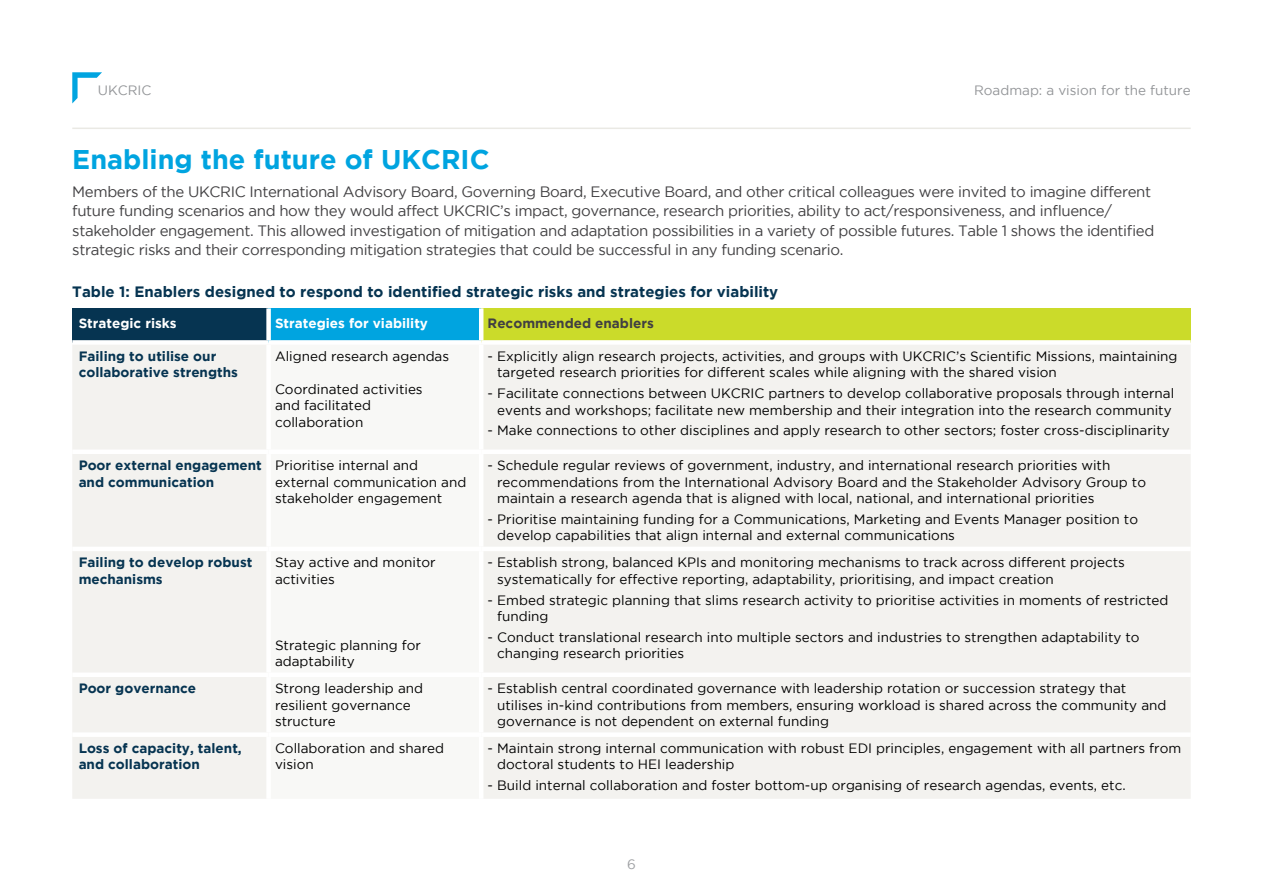
<style>
.page{position:relative;width:1263px;height:893px;background:#fff}
.page>*{position:absolute;margin:0;border:0;box-sizing:border-box;transform-origin:0 0}
.t1{font:700 27px "Gotham";color:#00a4e0}
.t2{font:15px/19.5px "Gotham";letter-spacing:-.025em;color:#414042}
.t3{font:700 15px "Gotham";color:#063451}
.t4{font:13.5px/16.5px "Gotham";color:#000}
.t5{font:700 13.5px/16.5px "Gotham";color:#063451}
.t6{font:700 13.5px "Gotham";color:#fff}
.t7{font:13.5px "Gotham";color:#939598}
.t8{font:700 13.5px "Gotham";color:#414042}
.t9{font:13.5px "Gotham";color:#9d9fa2}
</style>
<div class="page">
<svg style="left:72px;top:72px;width:30px;height:31px"></svg>
<hr style="left:72px;top:128px;width:1119px;height:1px;background:#eae9e4">
<div style="left:72px;top:308px;width:197px;height:34px;background:#063451"></div>
<div style="left:269px;top:308px;width:212px;height:34px;background:#00a4e0"></div>
<div style="left:481px;top:308px;width:710px;height:34px;background:#cbdb2a"></div>
<div style="left:72px;top:345px;width:1119px;height:454px;background:#f3f2ef"></div>
<div style="left:271px;top:345px;width:208px;height:454px;background:#f8f8f6"></div>
<div style="left:266px;top:308px;width:5px;height:32px;background:#fff"></div>
<hr style="left:479px;top:308px;width:4px;height:32px;background:#fff">
<div style="left:72px;top:340px;width:197px;height:5px;background:#fff"></div>
<div style="left:269px;top:340px;width:212px;height:5px;background:#fff"></div>
<div style="left:266px;top:345px;width:5px;height:105px;background:#fff"></div>
<div style="left:481px;top:340px;width:710px;height:5px;background:#fff"></div>
<hr style="left:479px;top:345px;width:4px;height:105px;background:#fff">
<hr style="left:72px;top:450px;width:197px;height:4px;background:#fff">
<hr style="left:269px;top:450px;width:212px;height:4px;background:#fff">
<div style="left:266px;top:454px;width:5px;height:93px;background:#fff"></div>
<hr style="left:481px;top:450px;width:710px;height:4px;background:#fff">
<hr style="left:479px;top:454px;width:4px;height:93px;background:#fff">
<hr style="left:72px;top:547px;width:197px;height:4px;background:#fff">
<hr style="left:269px;top:547px;width:212px;height:4px;background:#fff">
<hr style="left:481px;top:547px;width:710px;height:4px;background:#fff">
<div style="left:266px;top:551px;width:5px;height:121px;background:#fff"></div>
<hr style="left:479px;top:551px;width:4px;height:121px;background:#fff">
<div style="left:72px;top:672px;width:197px;height:5px;background:#fff"></div>
<div style="left:269px;top:672px;width:212px;height:5px;background:#fff"></div>
<div style="left:266px;top:677px;width:5px;height:55px;background:#fff"></div>
<div style="left:481px;top:672px;width:710px;height:5px;background:#fff"></div>
<hr style="left:479px;top:677px;width:4px;height:55px;background:#fff">
<div style="left:72px;top:732px;width:197px;height:5px;background:#fff"></div>
<div style="left:269px;top:732px;width:212px;height:5px;background:#fff"></div>
<div style="left:266px;top:737px;width:5px;height:62px;background:#fff"></div>
<div style="left:481px;top:732px;width:710px;height:5px;background:#fff"></div>
<hr style="left:479px;top:737px;width:4px;height:62px;background:#fff">
<p class="t7" style="left:98px;top:83px;width:55px">UKCRIC</p>
<p class="t7" style="left:974px;top:83px;width:218px">Roadmap: a vision for the future</p>
<h1 class="t1" style="left:72px;top:143px;width:419px">Enabling the future of UKCRIC</h1>
<p class="t2" style="left:72px;top:181px;width:1083px">Members of the UKCRIC International Advisory Board, Governing Board, Executive Board, and other critical colleagues were invited to imagine different future funding scenarios and how they would affect UKCRIC’s impact, governance, research priorities, ability to act/responsiveness, and influence/ stakeholder engagement. This allowed investigation of mitigation and adaptation possibilities in a variety of possible futures. Table 1 shows the identified strategic risks and their corresponding mitigation strategies that could be successful in any funding scenario.</p>
<p class="t3" style="left:72px;top:283px;width:707px">Table 1: Enablers designed to respond to identified strategic risks and strategies for viability</p>
<p class="t6" style="left:79px;top:316px;width:99px">Strategic risks</p>
<p class="t6" style="left:275px;top:316px;width:155px">Strategies for viability</p>
<p class="t8" style="left:488px;top:316px;width:168px">Recommended enablers</p>
<p class="t5" style="left:79px;top:347px;width:161px">Failing to utilise our collaborative strengths</p>
<p class="t4" style="left:275px;top:348px;width:176px">Aligned research agendas</p>
<p class="t4" style="left:275px;top:381px;width:149px">Coordinated activities and facilitated collaboration</p>
<p class="t4" style="left:497px;top:348px;width:682px;text-indent:-10px">- Explicitly align research projects, activities, and groups with UKCRIC’s Scientific Missions, maintaining targeted research priorities for different scales while aligning with the shared vision</p>
<p class="t4" style="left:488px;top:385px;width:688px;text-align:center">- Facilitate connections between UKCRIC partners to develop collaborative proposals through internal events and workshops; facilitate new membership and their integration into the research community</p>
<p class="t4" style="left:488px;top:422px;width:684px">- Make connections to other disciplines and apply research to other sectors; foster cross-disciplinarity</p>
<p class="t5" style="left:79px;top:457px;width:185px">Poor external engagement and communication</p>
<p class="t4" style="left:275px;top:457px;width:193px">Prioritise internal and external communication and stakeholder engagement</p>
<p class="t4" style="left:497px;top:457px;width:650px;text-indent:-10px">- Schedule regular reviews of government, industry, and international research priorities with recommendations from the International Advisory Board and the Stakeholder Advisory Group to maintain a research agenda that is aligned with local, national, and international priorities</p>
<p class="t4" style="left:497px;top:511px;width:642px;text-indent:-10px">- Prioritise maintaining funding for a Communications, Marketing and Events Manager position to develop capabilities that align internal and external communications</p>
<p class="t5" style="left:79px;top:554px;width:175px">Failing to develop robust mechanisms</p>
<p class="t4" style="left:275px;top:554px;width:162px">Stay active and monitor activities</p>
<p class="t4" style="left:497px;top:554px;width:629px;text-indent:-10px">- Establish strong, balanced KPIs and monitoring mechanisms to track across different projects systematically for effective reporting, adaptability, prioritising, and impact creation</p>
<p class="t4" style="left:497px;top:591px;width:673px;text-indent:-10px">- Embed strategic planning that slims research activity to prioritise activities in moments of restricted funding</p>
<p class="t4" style="left:497px;top:628px;width:644px;text-indent:-10px">- Conduct translational research into multiple sectors and industries to strengthen adaptability to changing research priorities</p>
<p class="t4" style="left:275px;top:636px;width:148px">Strategic planning for adaptability</p>
<p class="t5" style="left:79px;top:680px;width:119px">Poor governance</p>
<p class="t4" style="left:275px;top:680px;width:150px">Strong leadership and resilient governance structure</p>
<p class="t4" style="left:497px;top:680px;width:671px;text-indent:-10px">- Establish central coordinated governance with leadership rotation or succession strategy that utilises in-kind contributions from members, ensuring workload is shared across the community and governance is not dependent on external funding</p>
<p class="t5" style="left:79px;top:740px;width:165px">Loss of capacity, talent, and collaboration</p>
<p class="t4" style="left:275px;top:740px;width:171px">Collaboration and shared vision</p>
<p class="t4" style="left:497px;top:740px;width:686px;text-indent:-10px">- Maintain strong internal communication with robust EDI principles, engagement with all partners from doctoral students to HEI leadership</p>
<p class="t4" style="left:488px;top:777px;width:640px">- Build internal collaboration and foster bottom-up organising of research agendas, events, etc.</p>
<p class="t9" style="left:627px;top:857px;width:10px">6</p>
</div>
